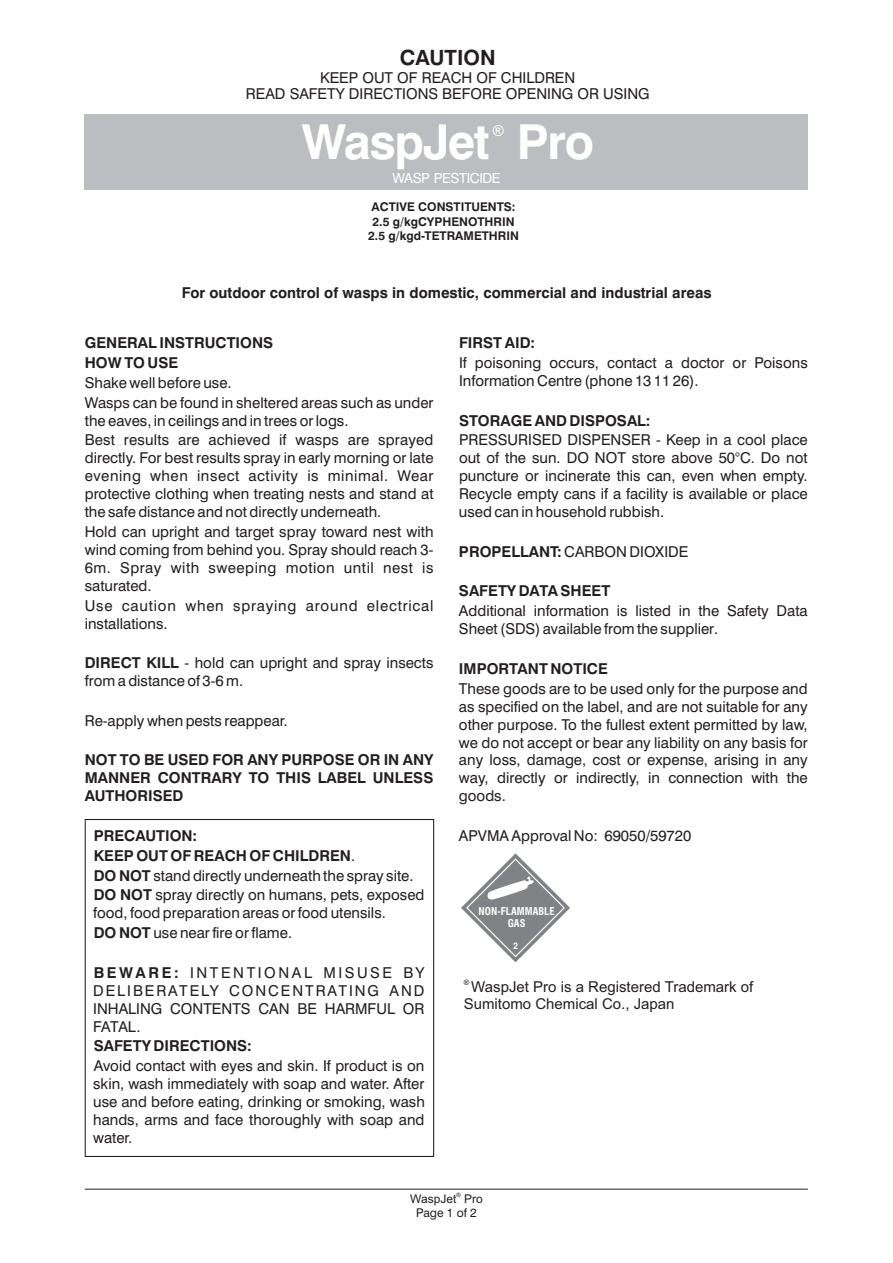
<style>
.page{position:relative;width:893px;height:1263px;background:#fff}
.page>*{position:absolute;margin:0;border:0;box-sizing:border-box;transform-origin:0 0}
.t1{font:700 48.15px "Swiss 721 BT";letter-spacing:-.03em;color:#fff}
.t2{font:700 21px "Swiss 721 BT";color:#231f20}
.t3{font:15px/18px "Swiss 721 BT";color:#231f20}
.t4{font:700 15px/18px "Swiss 721 BT";color:#231f20}
.t5{font:15px/16.8px "Arial";color:#231f20}
.t6{font:15px/18px "Swiss 721 BT";letter-spacing:.05em;color:#231f20}
.t7{font:15px "Arial";color:#fff}
.t8{font:13.8px "Swiss 721 BT";letter-spacing:-.03em;color:#fff}
.t9{font:700 12px/14.4px "Swiss 721 BT";color:#231f20;text-align:center}
.t10{font:12px "Arial";color:#231f20}
.t11{font:12px "Swiss 721 BT";color:#231f20}
.t12{font:700 condensed 10.5px/12.6px "Swiss 721 BT";color:#fff;text-align:center}
.t13{font:7.5px "Arial";color:#231f20}
.t14{font:6px "Arial";color:#231f20}
.s1{font-weight:700}
</style>
<div class="page">
<div style="left:85px;top:115px;width:723px;height:75px;background:#bcbdc0"></div>
<hr style="left:85px;top:1189px;width:723px;height:1px;background:#231f20">
<div style="left:85px;top:819px;width:349px;height:338px;border:1px solid #231f20"></div>
<svg style="left:461px;top:853px;width:109px;height:109px"></svg>
<h2 class="t2" style="left:400px;top:49px;width:97px">CAUTION</h2>
<p class="t3" style="left:246px;top:71px;width:405px;line-height:16.2px;text-align:center">KEEP OUT OF REACH OF CHILDREN<br>READ SAFETY DIRECTIONS BEFORE OPENING OR USING</p>
<h1 class="t1" style="left:302px;top:123px;width:294px">WaspJet Pro</h1>
<p class="t8" style="left:392px;top:173px;width:110px">WASP PESTICIDE</p>
<p class="t7" style="left:493px;top:125px;width:13px">®</p>
<p class="t9" style="left:368px;top:201px;width:152px">ACTIVE CONSTITUENTS:<br>2.5 g/kg CYPHENOTHRIN<br>2.5 g/kg d-TETRAMETHRIN</p>
<p class="t4" style="left:182px;top:285px;width:531px">For outdoor control of wasps in domestic, commercial and industrial areas</p>
<p class="t4" style="left:85px;top:334px;width:190px;line-height:19.8px">GENERAL INSTRUCTIONS<br>HOW TO USE</p>
<p class="t3" style="left:85px;top:374px;width:350px;line-height:19.8px">Shake well before use.<br>Wasps can be found in sheltered areas such as under</p>
<p class="t3" style="left:85px;top:412px;width:350px;line-height:19.8px">the eaves, in ceilings and in trees or logs.<br>Best results are achieved if wasps are sprayed</p>
<p class="t3" style="left:85px;top:450px;width:350px;text-align:justify">directly. For best results spray in early morning or late evening when insect activity is minimal. Wear protective clothing when treating nests and stand at the safe distance and not directly underneath.</p>
<p class="t3" style="left:85px;top:524px;width:350px;text-align:justify">Hold can upright and target spray toward nest with wind coming from behind you. Spray should reach 3- 6m. Spray with sweeping motion until nest is saturated.</p>
<p class="t6" style="left:85px;top:598px;width:350px">Use caution when spraying around electrical installations.</p>
<p class="t3" style="left:85px;top:655px;width:350px"><span class="s1">DIRECT KILL</span> - hold can upright and spray insects from a distance of 3-6 m.</p>
<p class="t3" style="left:85px;top:713px;width:204px">Re-apply when pests reappear.</p>
<p class="t4" style="left:85px;top:752px;width:350px;text-align:justify">NOT TO BE USED FOR ANY PURPOSE OR IN ANY MANNER CONTRARY TO THIS LABEL UNLESS AUTHORISED</p>
<p class="t3" style="left:94px;top:827px;width:332px;line-height:19.8px"><span class="s1">PRECAUTION:<br>KEEP OUT OF REACH OF CHILDREN</span>.<br><span class="s1">DO NOT</span> stand directly underneath the spray site.<br><span class="s1">DO NOT</span> spray directly on humans, pets, exposed</p>
<p class="t3" style="left:93px;top:904px;width:294px;line-height:19.8px">food, food preparation areas or food utensils.<br><span class="s1">DO NOT</span> use near fire or flame.</p>
<p class="t3" style="left:93px;top:965px;width:333px;text-align:justify"><span class="s1">BEWARE:</span> INTENTIONAL MISUSE BY DELIBERATELY CONCENTRATING AND INHALING CONTENTS CAN BE HARMFUL OR FATAL.</p>
<p class="t4" style="left:94px;top:1038px;width:160px">SAFETY DIRECTIONS:</p>
<p class="t3" style="left:93px;top:1058px;width:333px;text-align:justify">Avoid contact with eyes and skin. If product is on skin, wash immediately with soap and water. After use and before eating, drinking or smoking, wash hands, arms and face thoroughly with soap and water.</p>
<p class="t4" style="left:459px;top:335px;width:78px">FIRST AID:</p>
<p class="t3" style="left:459px;top:355px;width:350px">If poisoning occurs, contact a doctor or Poisons<br>Information Centre (phone 13 11 26).</p>
<p class="t4" style="left:459px;top:413px;width:193px">STORAGE AND DISPOSAL:</p>
<p class="t3" style="left:459px;top:432px;width:350px;text-align:justify">PRESSURISED DISPENSER - Keep in a cool place out of the sun. DO NOT store above 50°C. Do not puncture or incinerate this can, even when empty.<br>Recycle empty cans if a facility is available or place used can in household rubbish.</p>
<p class="t3" style="left:459px;top:544px;width:231px"><span class="s1">PROPELLANT:</span> CARBON DIOXIDE</p>
<p class="t4" style="left:459px;top:583px;width:153px">SAFETY DATA SHEET</p>
<p class="t3" style="left:459px;top:603px;width:350px">Additional information is listed in the Safety Data<br>Sheet (SDS) available from the supplier.</p>
<p class="t4" style="left:459px;top:661px;width:150px">IMPORTANT NOTICE</p>
<p class="t3" style="left:459px;top:681px;width:350px;text-align:justify">These goods are to be used only for the purpose and as specified on the label, and are not suitable for any other purpose. To the fullest extent permitted by law, we do not accept or bear any liability on any basis for any loss, damage, cost or expense, arising in any way, directly or indirectly, in connection with the goods.</p>
<p class="t3" style="left:459px;top:828px;width:234px">APVMA Approval No: 69050/59720</p>
<p class="t12" style="left:479px;top:906px;width:77px">NON-FLAMMABLE<br>GAS</p>
<p class="t13" style="left:464px;top:979px;width:7px">®</p>
<p class="t5" style="left:464px;top:980px;width:291px;text-indent:8px">WaspJet Pro is a Registered Trademark of<br>Sumitomo Chemical Co., Japan</p>
<p class="t14" style="left:456px;top:1193px;width:6px">®</p>
<p class="t10" style="left:410px;top:1194px;width:74px">WaspJet Pro</p>
<p class="t11" style="left:416px;top:1208px;width:62px">Page 1 of 2</p>
</div>
